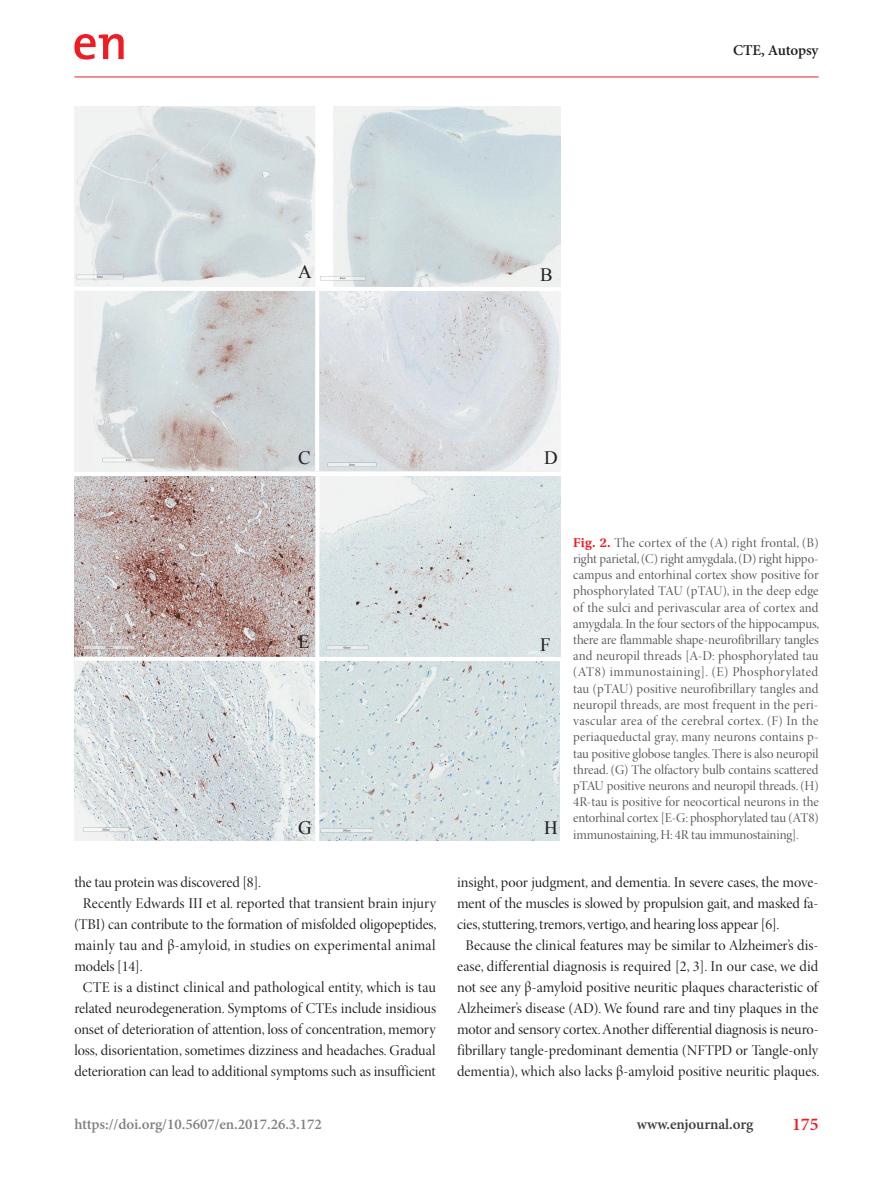
<style>
.page{position:relative;width:893px;height:1191px;background:#fff}
.page>*{position:absolute;margin:0;border:0;box-sizing:border-box;transform-origin:0 0}
.t1{font:18.9px "Times New Roman";color:#231f20}
.t2{font:600 18px "Minion Pro";color:#ee1d23}
.t3{font:15px "Minion Pro Disp";letter-spacing:-.005em;color:#231f20}
.t4{font:15px "Minion Pro Disp";letter-spacing:.02em;color:#231f20}
.t5{font:600 15px "Minion Pro";letter-spacing:-.005em;color:#808285}
.t6{font:600 15px "Minion Pro";letter-spacing:-.005em;color:#3e3e3f}
.t7{font:600 15px "Minion Pro";letter-spacing:-.01em;color:#231f20}
.t8{font:13.5px/16.2px "Minion Pro Disp";letter-spacing:-.005em;color:#57585a;text-align:justify}
.s1{font-family:"Utopia Std";font-weight:600;color:#ee1d23}
</style>
<div class="page">
<hr style="left:74px;top:77px;width:745px;height:1px;background:#ee1d23">
<svg style="left:74px;top:34px;width:50px;height:26px"></svg>
<img style="left:74px;top:476px;width:486px;height:180px">
<img style="left:74px;top:661px;width:241px;height:180px">
<img style="left:319px;top:661px;width:241px;height:180px">
<hr style="left:315px;top:476px;width:4px;height:365px;background:#fff">
<div style="left:74px;top:290px;width:486px;height:181px;background:#f1f1f2"></div>
<img style="left:74px;top:106px;width:486px;height:181px">
<img style="left:94px;top:291px;width:221px;height:179px">
<img style="left:319px;top:291px;width:241px;height:180px">
<hr style="left:74px;top:287px;width:486px;height:4px;background:#fff">
<hr style="left:315px;top:106px;width:4px;height:365px;background:#fff">
<p class="t7" style="left:733px;top:40px;width:87px">CTE, Autopsy</p>
<p class="t1" style="left:298px;top:259px;width:15px">A</p>
<p class="t1" style="left:540px;top:262px;width:14px">B</p>
<p class="t1" style="left:298px;top:445px;width:14px">C</p>
<p class="t1" style="left:544px;top:445px;width:15px">D</p>
<p class="t1" style="left:298px;top:628px;width:13px">E</p>
<p class="t1" style="left:540px;top:632px;width:12px">F</p>
<p class="t1" style="left:298px;top:815px;width:15px">G</p>
<p class="t1" style="left:544px;top:815px;width:15px">H</p>
<p class="t8" style="left:573px;top:535px;width:247px"><span class="s1">Fig. 2.</span> The cortex of the (A) right frontal, (B) right parietal, (C) right amygdala, (D) right hippo&shy;campus and entorhinal cortex show positive for phosphorylated TAU (pTAU), in the deep edge of the sulci and perivascular area of cortex and amygdala. In the four sectors of the hippocampus, there are flammable shape-neurofibrillary tangles and neuropil threads [A-D: phosphorylated tau (AT8) immunostaining]. (E) Phosphorylated tau (pTAU) positive neurofibrillary tangles and neuropil threads, are most frequent in the peri&shy;vascular area of the cerebral cortex. (F) In the periaqueductal gray, many neurons contains p&shy;tau positive globose tangles. There is also neuropil thread. (G) The olfactory bulb contains scattered pTAU positive neurons and neuropil threads. (H)<br>4R-tau is positive for neocortical neurons in the entorhinal cortex [E-G: phosphorylated tau (AT8) immunostaining, H: 4R tau immunostaining].</p>
<p class="t3" style="left:74px;top:873px;width:188px">the tau protein was discovered [8].</p>
<p class="t3" style="left:83px;top:894px;width:355px">Recently Edwards III et al. reported that transient brain injury</p>
<p class="t3" style="left:74px;top:915px;width:364px">(TBI) can contribute to the formation of misfolded oligopeptides,</p>
<p class="t4" style="left:74px;top:936px;width:363px">mainly tau and β-amyloid, in studies on experimental animal</p>
<p class="t3" style="left:74px;top:957px;width:70px">models [14].</p>
<p class="t3" style="left:83px;top:978px;width:355px">CTE is a distinct clinical and pathological entity, which is tau</p>
<p class="t3" style="left:74px;top:999px;width:363px">related neurodegeneration. Symptoms of CTEs include insidious</p>
<p class="t3" style="left:74px;top:1020px;width:363px">onset of deterioration of attention, loss of concentration, memory</p>
<p class="t3" style="left:74px;top:1041px;width:363px">loss, disorientation, sometimes dizziness and headaches. Gradual</p>
<p class="t3" style="left:74px;top:1062px;width:363px">deterioration can lead to additional symptoms such as insufficient</p>
<p class="t3" style="left:457px;top:873px;width:363px">insight, poor judgment, and dementia. In severe cases, the move-</p>
<p class="t3" style="left:457px;top:894px;width:363px">ment of the muscles is slowed by propulsion gait, and masked fa-</p>
<p class="t3" style="left:457px;top:915px;width:324px">cies, stuttering, tremors, vertigo, and hearing loss appear [6].</p>
<p class="t3" style="left:466px;top:936px;width:354px">Because the clinical features may be similar to Alzheimer’s dis-</p>
<p class="t3" style="left:457px;top:957px;width:363px">ease, differential diagnosis is required [2, 3]. In our case, we did</p>
<p class="t3" style="left:457px;top:978px;width:362px">not see any β-amyloid positive neuritic plaques characteristic of</p>
<p class="t3" style="left:457px;top:999px;width:363px">Alzheimer’s disease (AD). We found rare and tiny plaques in the</p>
<p class="t3" style="left:457px;top:1020px;width:363px">motor and sensory cortex. Another differential diagnosis is neuro-</p>
<p class="t3" style="left:457px;top:1041px;width:363px">fibrillary tangle-predominant dementia (NFTPD or Tangle-only</p>
<p class="t3" style="left:457px;top:1062px;width:364px">dementia), which also lacks β-amyloid positive neuritic plaques.</p>
<p class="t5" style="left:74px;top:1114px;width:249px">https://doi.org/10.5607/en.2017.26.3.172</p>
<p class="t6" style="left:637px;top:1114px;width:118px">www.enjournal.org</p>
<p class="t2" style="left:792px;top:1112px;width:28px">175</p>
</div>
